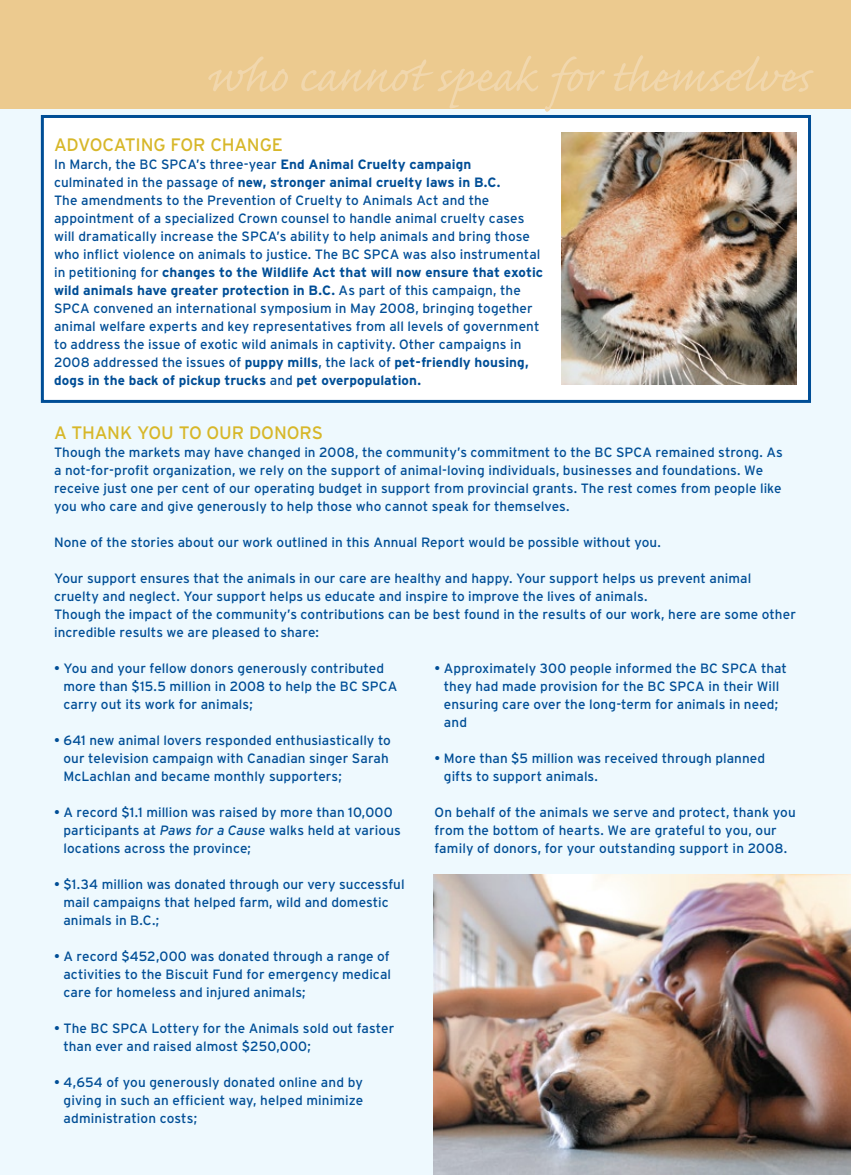
<style>
.page{position:relative;width:851px;height:1175px;background:#fff}
.page>*{position:absolute;margin:0;border:0;box-sizing:border-box;transform-origin:0 0}
.t1{font:58.35px "Caflisch Script Pro";letter-spacing:-.005em;color:#f1d7ad}
.t2{font:18px "Interstate";letter-spacing:-.005em;color:#d7b729}
.t3{font:13.5px/18px "Interstate";letter-spacing:.005em;color:#004e96}
.s1{font-weight:700}
.s2{font-style:italic}
</style>
<div class="page">
<div style="left:0;top:23px;width:850px;height:1151px;background:#eef9fe"></div>
<div style="left:0;top:0;width:850px;height:108px;background:#ecca8f"></div>
<div style="left:41px;top:115px;width:770px;height:288px;background:#fff;border:3px solid #004e96"></div>
<img style="left:561px;top:133px;width:235px;height:252px">
<img style="left:434px;top:874px;width:416px;height:300px">
<h1 class="t1" style="left:205px;top:46px;width:610px">who cannot speak for themselves</h1>
<h2 class="t2" style="left:54px;top:134px;width:26px">Advoca</h2>
<h2 class="t2" style="left:125px;top:134px;width:58px">ti ng for</h2>
<h2 class="t2" style="left:210px;top:134px;width:71px">change</h2>
<p class="t3" style="left:54px;top:155px;width:490px">In March, the BC SPCA’s three-year <span class="s1">End Animal Cruelty campaign </span>culminated in the passage of <span class="s1">new, stronger animal cruelty laws in B.C.<br></span>The amendments to the Prevention of Cruelty to Animals Act and the appointment of a specialized Crown counsel to handle animal cruelty cases will dramatically increase the SPCA’s ability to help animals and bring those who inflict violence on animals to justice. The BC SPCA was also instrumental in petitioning for <span class="s1">changes to the Wildlife Act that will now ensure that exotic wild animals have greater protection in B.C.</span> As part of this campaign, the SPCA convened an international symposium in May 2008, bringing together animal welfare experts and key representatives from all levels of government to address the issue of exotic wild animals in captivity. Other campaigns in 2008 addressed the issues of <span class="s1">puppy mills</span>, the lack of <span class="s1">pet-friendly housing, dogs in the back of pickup trucks</span> and <span class="s1">pet overpopulation.</span></p>
<h2 class="t2" style="left:54px;top:422px;width:245px">A THAN K YOU to our Donors</h2>
<p class="t3" style="left:54px;top:443px;width:730px">Though the markets may have changed in 2008, the community’s commitment to the BC SPCA remained strong. As a not-for-profit organization, we rely on the support of animal-loving individuals, businesses and foundations. We receive just one per cent of our operating budget in support from provincial grants. The rest comes from people like you who care and give generously to help those who cannot speak for themselves.</p>
<p class="t3" style="left:54px;top:533px;width:608px">None of the stories about our work outlined in this Annual Report would be possible without you.</p>
<p class="t3" style="left:54px;top:569px;width:743px">Your support ensures that the animals in our care are healthy and happy. Your support helps us prevent animal cruelty and neglect. Your support helps us educate and inspire to improve the lives of animals.<br>Though the impact of the community’s contributions can be best found in the results of our work, here are some other incredible results we are pleased to share:</p>
<p class="t3" style="left:63px;top:659px;width:335px;text-indent:-9px">• You and your fellow donors generously contributed more than $15.5 million in 2008 to help the BC SPCA carry out its work for animals;</p>
<p class="t3" style="left:63px;top:731px;width:329px;text-indent:-9px">• 641 new animal lovers responded enthusiastically to our television campaign with Canadian singer Sarah<br>McLachlan and became monthly supporters;</p>
<p class="t3" style="left:63px;top:803px;width:339px;text-indent:-9px">• A record $1.1 million was raised by more than 10,000 participants at <span class="s2">Paws for a Cause</span> walks held at various locations across the province;</p>
<p class="t3" style="left:63px;top:875px;width:343px;text-indent:-9px">• $1.34 million was donated through our very successful mail campaigns that helped farm, wild and domestic animals in B.C.;</p>
<p class="t3" style="left:63px;top:947px;width:329px;text-align:justify;text-indent:-9px">• A record $452,000 was donated through a range of activities to the Biscuit Fund for emergency medical care for homeless and injured animals;</p>
<p class="t3" style="left:63px;top:1019px;width:332px;text-indent:-9px">• The BC SPCA Lottery for the Animals sold out faster than ever and raised almost $250,000;</p>
<p class="t3" style="left:64px;top:1073px;width:301px;text-align:justify;text-indent:-9px">• 4,654 of you generously donated online and by giving in such an efficient way, helped minimize administration costs;</p>
<p class="t3" style="left:444px;top:659px;width:344px;text-indent:-9px">• Approximately 300 people informed the BC SPCA that they had made provision for the BC SPCA in their Will ensuring care over the long-term for animals in need; and</p>
<p class="t3" style="left:444px;top:749px;width:323px;text-indent:-9px">• More than $5 million was received through planned gifts to support animals.</p>
<p class="t3" style="left:434px;top:803px;width:362px">On behalf of the animals we serve and protect, thank you from the bottom of hearts. We are grateful to you, our family of donors, for your outstanding support in 2008.</p>
</div>
